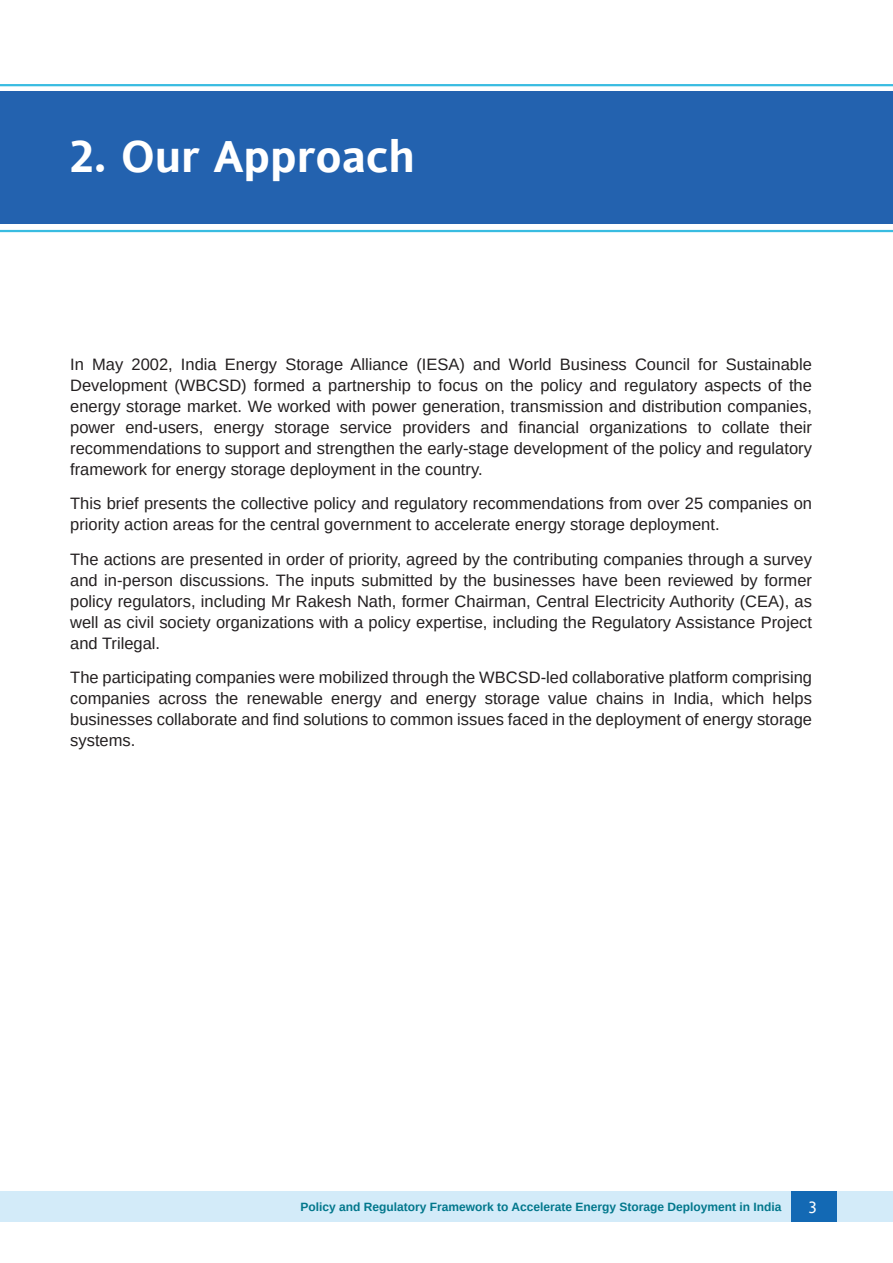
<style>
.page{position:relative;width:893px;height:1263px;background:#fff}
.page>*{position:absolute;margin:0;border:0;box-sizing:border-box;transform-origin:0 0}
.t1{font:700 45px "Andale Sans";color:#fff}
.t2{font:16.5px/21px "Arimo";color:#231f20;text-align:justify}
.t3{font:16.5px "Andale Sans";color:#fff}
.t4{font:700 12px "Arimo";color:#01778c}
</style>
<div class="page">
<div style="left:0;top:1191px;width:893px;height:31px;background:#d3ebf9"></div>
<div style="left:792px;top:1191px;width:45px;height:31px;background:#1369b4"></div>
<div style="left:0;top:92px;width:893px;height:132px;background:#2362af"></div>
<hr style="left:0;top:230px;width:893px;height:2px;background:#39bce1">
<hr style="left:0;top:84px;width:893px;height:2px;background:#39bce1">
<h1 class="t1" style="left:70px;top:125px;width:346px">2. Our Approach</h1>
<p class="t2" style="left:70px;top:353px;width:743px">In May 2002, India Energy Storage Alliance (IESA) and World Business Council for Sustainable Development (WBCSD) formed a partnership to focus on the policy and regulatory aspects of the energy storage market. We worked with power generation, transmission and distribution companies, power end-users, energy storage service providers and financial organizations to collate their recommendations to support and strengthen the early-stage development of the policy and regulatory framework for energy storage deployment in the country.</p>
<p class="t2" style="left:70px;top:493px;width:743px">This brief presents the collective policy and regulatory recommendations from over 25 companies on priority action areas for the central government to accelerate energy storage deployment.</p>
<p class="t2" style="left:70px;top:549px;width:743px">The actions are presented in order of priority, agreed by the contributing companies through a survey and in-person discussions. The inputs submitted by the businesses have been reviewed by former policy regulators, including Mr Rakesh Nath, former Chairman, Central Electricity Authority (CEA), as well as civil society organizations with a policy expertise, including the Regulatory Assistance Project and Trilegal.</p>
<p class="t2" style="left:70px;top:667px;width:743px">The participating companies were mobilized through the WBCSD-led collaborative platform comprising companies across the renewable energy and energy storage value chains in India, which helps businesses collaborate and find solutions to common issues faced in the deployment of energy storage systems.</p>
<p class="t4" style="left:300px;top:1198px;width:483px">Policy and Regulatory Framework to Accelerate Energy Storage Deployment in India</p>
<p class="t3" style="left:809px;top:1195px;width:10px">3</p>
</div>
